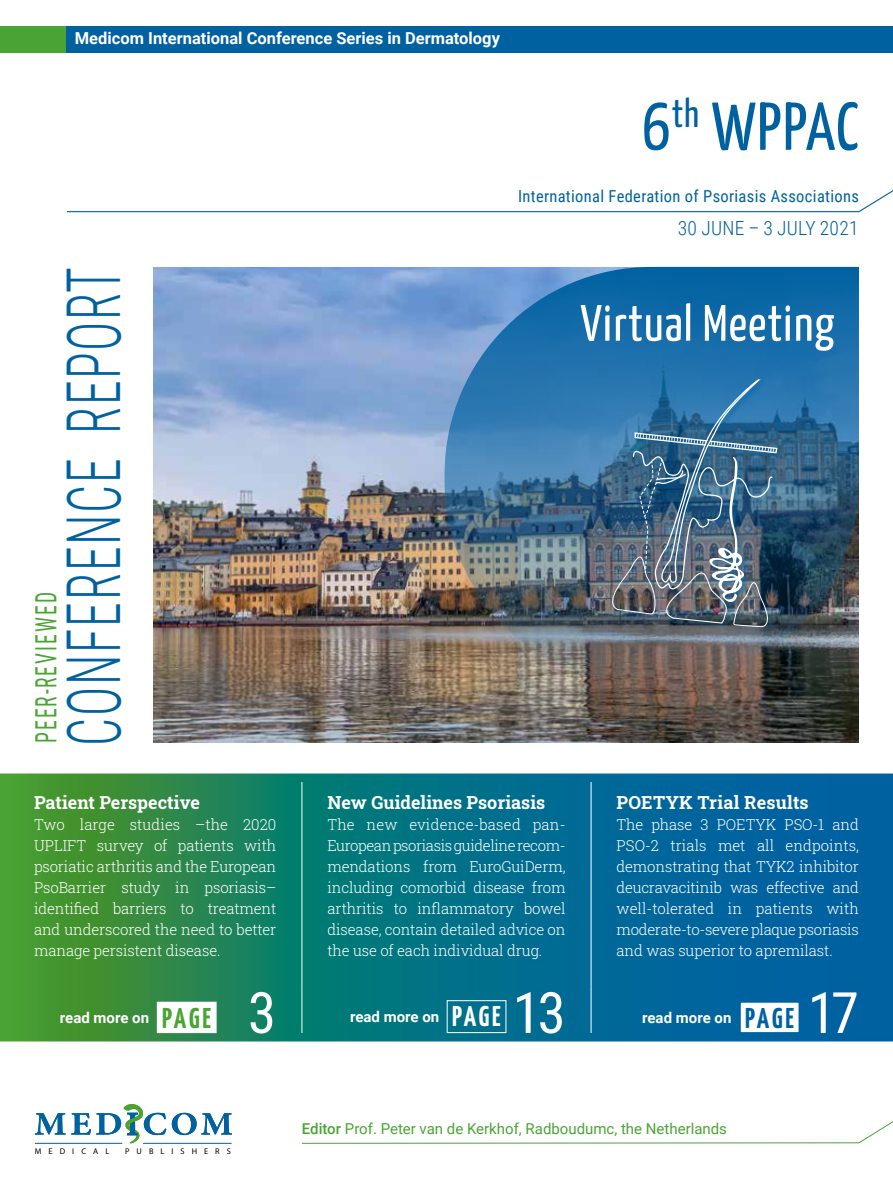
<style>
.page{position:relative;width:893px;height:1191px;background:#fff}
.page>*{position:absolute;margin:0;border:0;box-sizing:border-box;transform-origin:0 0}
.t1{font:300 74.25px "Roboto Condensed";letter-spacing:.035em;color:#0061a1;scale:.67 1}
.t2{font:200 67.5px "Yanone Kaffeesatz";letter-spacing:.015em;color:#0061a1}
.t3{font:57px "Roboto Condensed";color:#fff}
.t4{font:200 51px "Yanone Kaffeesatz";letter-spacing:.02em;color:#fff}
.t5{font:29.25px "Roboto Condensed";letter-spacing:.105em;color:#4aa434;scale:.67 1}
.t6{font:200 28.5px "Yanone Kaffeesatz";color:#4aa434}
.t7{font:200 28.5px "Yanone Kaffeesatz";color:#0061a1}
.t8{font:300 19.5px "Roboto Condensed";letter-spacing:.015em;color:#0061a1}
.t9{font:18px "Roboto Slab";color:#fff}
.t10{font:700 16.5px "Roboto";color:#fff}
.t11{font:16.5px "Roboto Condensed";letter-spacing:.02em;color:#0061a1}
.t12{font:300 15px/21px "Roboto Slab";letter-spacing:-.01em;color:#fff;text-align:justify}
.t13{font:15px "Roboto";color:#4aa434}
.t14{font:700 15px "Roboto";color:#fff}
.t15{font:300 8.25px "Futura Std";letter-spacing:.85em;color:#000}
.s1{font-family:"Yanone Kaffeesatz";font-weight:200;font-size:28.5px}
.s2{font-family:"Roboto Condensed";font-weight:400;font-size:57px}
.s3{font-weight:500}
</style>
<div class="page">
<svg style="left:66px;top:190px;width:827px;height:23px"></svg>
<div style="left:0;top:26px;width:67px;height:27px;background:#4aa434"></div>
<div style="left:66px;top:26px;width:827px;height:27px;background:#0061a1"></div>
<svg style="left:172px;top:1112px;width:60px;height:23px"></svg>
<svg style="left:35px;top:1104px;width:131px;height:40px"></svg>
<hr style="left:35px;top:1143px;width:87px;height:1px;background:#0061a1">
<hr style="left:143px;top:1143px;width:89px;height:1px;background:#0061a1">
<svg style="left:302px;top:1121px;width:591px;height:22px"></svg>
<img style="left:153px;top:268px;width:706px;height:474px">
<svg style="left:0;top:773px;width:893px;height:268px;background:#107678"></svg>
<hr style="left:302px;top:782px;width:1px;height:204px;background:#fff">
<hr style="left:591px;top:782px;width:1px;height:204px;background:#fff">
<hr style="left:302px;top:986px;width:1px;height:47px;background:#fff">
<hr style="left:591px;top:986px;width:1px;height:47px;background:#fff">
<div style="left:157px;top:1002px;width:59px;height:30px;background:#fff"></div>
<div style="left:157px;top:1001px;width:59px;height:32px;border:1px solid #fff"></div>
<div style="left:447px;top:1000px;width:59px;height:33px;border:1px solid #fff"></div>
<div style="left:740px;top:1002px;width:59px;height:30px;background:#fff"></div>
<div style="left:740px;top:1001px;width:59px;height:32px;border:1px solid #0061a1"></div>
<img style="left:443px;top:266px;width:416px;height:423px">
<div style="left:611px;top:378px;width:174px;height:256px;background:#0061a1;opacity:.75"></div>
<img style="left:603px;top:370px;width:175px;height:257px">
<p class="t10" style="left:75px;top:27px;width:427px">Medicom International Conference Series in Dermatology</p>
<h3 class="t5" style="left:25px;top:743px;width:226px;rotate:-90deg">PEER-REVIEWED</h3>
<h1 class="t1" style="left:42px;top:745px;width:716px;rotate:-90deg">CONFERENCE REPORT</h1>
<h2 class="t2" style="left:642px;top:78px;width:218px">6<sup>th</sup> WPPAC</h2>
<p class="t11" style="left:518px;top:185px;width:342px">International Federation of Psoriasis Associations</p>
<h3 class="t8" style="left:678px;top:215px;width:182px">30 JUNE – 3 JULY 2021</h3>
<h3 class="t4" style="left:580px;top:286px;width:255px">Virtual Meeting</h3>
<p class="t9" style="left:34px;top:790px;width:168px">Patient Perspective</p>
<p class="t12" style="left:34px;top:814px;width:244px">Two large studies –the 2020<br>UPLIFT survey of patients with psoriatic arthritis and the European PsoBarrier study in psoriasis– identified barriers to treatment and underscored the need to better manage persistent disease.</p>
<p class="t9" style="left:327px;top:790px;width:219px">New Guidelines Psoriasis</p>
<p class="t12" style="left:327px;top:814px;width:240px;text-align:left">The new evidence-based pan-European psoriasis guideline recom-- mendations from EuroGuiDerm, including comorbid disease from arthritis to inflammatory bowel disease, contain detailed advice on the use of each individual drug.</p>
<p class="t14" style="left:60px;top:1007px;width:91px">read more on</p>
<h3 class="t6" style="left:162px;top:997px;width:50px">PAGE</h3>
<h3 class="t3" style="left:248px;top:972px;width:30px">3</h3>
<p class="t14" style="left:350px;top:1006px;width:217px">read more on <span class="s1">PAGE</span> <span class="s2">13</span></p>
<p class="t9" style="left:617px;top:790px;width:194px">POETYK Trial Results</p>
<p class="t12" style="left:617px;top:814px;width:244px">The phase 3 POETYK PSO-1 and PSO-2 trials met all endpoints, demonstrating that TYK2 inhibitor deucravacitinib was effective and well-tolerated in patients with moderate-to-severe plaque psoriasis and was superior to apremilast.</p>
<p class="t14" style="left:642px;top:1007px;width:91px">read more on</p>
<h3 class="t7" style="left:745px;top:997px;width:50px">PAGE</h3>
<h3 class="t3" style="left:808px;top:972px;width:53px">17</h3>
<p class="t15" style="left:35px;top:1146px;width:76px">MEDICAL</p>
<p class="t15" style="left:125px;top:1146px;width:107px">PUBLISHERS</p>
<p class="t13" style="left:302px;top:1118px;width:427px"><span class="s3">Editor</span> Prof. Peter van de Kerkhof, Radboudumc, the Netherlands</p>
</div>
